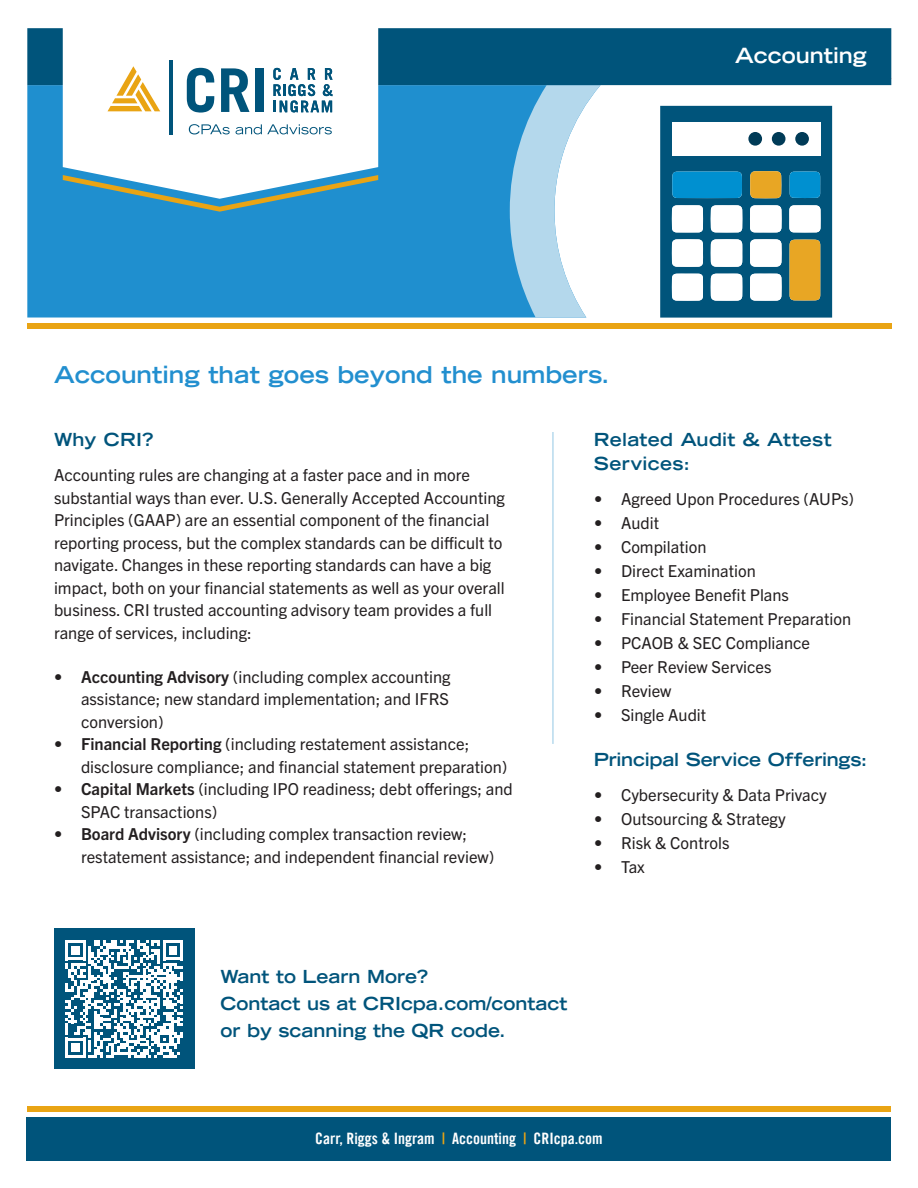
<style>
.page{position:relative;width:918px;height:1188px;background:#fff}
.page>*{position:absolute;margin:0;border:0;box-sizing:border-box;transform-origin:0 0}
.Red-_Top_Large_Subhe{font:700 expanded 23.25px "Trade Gothic LT Std";color:#228fcf}
.Top_Header_Title-_Wh{font:700 expanded 21px "Trade Gothic LT Std";color:#fff}
.QR_Code{font:700 expanded 18px/27px "Trade Gothic LT Std";color:#00547b}
.List_TITLE_-_Related{font:700 expanded 18px/24px "Trade Gothic LT Std";color:#00547b}
.Paragraph__Body_Text{font:16.5px/22.5px "Trade Gothic Next LT Pro";color:#231f20}
.t1{font:15.75px "Trade Gothic LT Std Bd Cn 20";color:#fff}
.s1{font-weight:700}
.s2{color:#e9a414}
</style>
<div class="page">
<div style="left:27px;top:85px;width:483px;height:233px;background:#1f8fcf"></div>
<div style="left:27px;top:1118px;width:864px;height:43px;background:#00547b"></div>
<div style="left:27px;top:1106px;width:864px;height:6px;background:#e9a414"></div>
<div style="left:27px;top:324px;width:864px;height:5px;background:#e9a414"></div>
<svg style="left:510px;top:85px;width:91px;height:233px"></svg>
<div style="left:27px;top:28px;width:864px;height:57px;background:#00547b"></div>
<svg style="left:63px;top:199px;width:315px;height:13px;background:#3791b8"></svg>
<svg style="left:63px;top:28px;width:315px;height:171px"></svg>
<hr style="left:169px;top:60px;width:4px;height:75px;background:#00547b">
<svg style="left:187px;top:68px;width:27px;height:45px"></svg>
<svg style="left:221px;top:68px;width:29px;height:44px"></svg>
<div style="left:255px;top:68px;width:8px;height:44px;background:#00547b"></div>
<svg style="left:189px;top:124px;width:41px;height:10px"></svg>
<svg style="left:236px;top:124px;width:96px;height:10px"></svg>
<svg style="left:273px;top:68px;width:60px;height:44px"></svg>
<svg style="left:108px;top:66px;width:52px;height:45px"></svg>
<hr style="left:552px;top:432px;width:2px;height:312px;background:#b7daed">
<div style="left:54px;top:929px;width:140px;height:140px;background:#00547b"></div>
<svg style="left:65px;top:940px;width:118px;height:118px"></svg>
<svg style="left:660px;top:106px;width:172px;height:212px"></svg>
<div style="left:795px;top:132px;width:14px;height:14px;background:#003b57;border-radius:50%"></div>
<div style="left:772px;top:132px;width:14px;height:14px;background:#003b57;border-radius:50%"></div>
<div style="left:748px;top:132px;width:14px;height:14px;background:#003b57;border-radius:50%"></div>
<p class="Red-_Top_Large_Subhe" style="left:54px;top:359px;width:557px">Accounting that goes beyond the numbers.</p>
<p class="Top_Header_Title-_Wh" style="left:735px;top:42px;width:133px">Accounting</p>
<p class="List_TITLE_-_Related" style="left:54px;top:427px;width:101px">Why CRI?</p>
<p class="Paragraph__Body_Text" style="left:54px;top:463px;width:452px">Accounting rules are changing at a faster pace and in more substantial ways than ever. U.S. Generally Accepted Accounting Principles (GAAP) are an essential component of the financial reporting process, but the complex standards can be difficult to navigate. Changes in these reporting standards can have a big impact, both on your financial statements as well as your overall business. CRI trusted accounting advisory team provides a full range of services, including:</p>
<p class="Paragraph__Body_Text" style="left:81px;top:665px;width:371px;text-align:justify;text-indent:-27px"><span class="s1">• Accounting Advisory</span> (including complex accounting assistance; new standard implementation; and IFRS conversion)</p>
<p class="Paragraph__Body_Text" style="left:81px;top:732px;width:428px;text-indent:-27px"><span class="s1">• Financial Reporting</span> (including restatement assistance; disclosure compliance; and financial statement preparation)</p>
<p class="Paragraph__Body_Text" style="left:81px;top:777px;width:433px;text-indent:-27px"><span class="s1">• Capital Markets</span> (including IPO readiness; debt offerings; and<br>SPAC transactions)</p>
<p class="Paragraph__Body_Text" style="left:81px;top:822px;width:415px;text-indent:-27px"><span class="s1">• Board Advisory</span> (including complex transaction review; restatement assistance; and independent financial review)</p>
<p class="List_TITLE_-_Related" style="left:594px;top:427px;width:239px">Related Audit &amp; Attest<br>Services:</p>
<p class="Paragraph__Body_Text" style="left:594px;top:487px;width:262px">• Agreed Upon Procedures (AUPs)</p>
<p class="Paragraph__Body_Text" style="left:594px;top:511px;width:67px">• Audit</p>
<p class="Paragraph__Body_Text" style="left:594px;top:535px;width:114px">• Compilation</p>
<p class="Paragraph__Body_Text" style="left:594px;top:559px;width:163px">• Direct Examination</p>
<p class="Paragraph__Body_Text" style="left:594px;top:583px;width:197px">• Employee Benefit Plans</p>
<p class="Paragraph__Body_Text" style="left:594px;top:607px;width:259px">• Financial Statement Preparation</p>
<p class="Paragraph__Body_Text" style="left:594px;top:631px;width:218px">• PCAOB &amp; SEC Compliance</p>
<p class="Paragraph__Body_Text" style="left:594px;top:655px;width:179px">• Peer Review Services</p>
<p class="Paragraph__Body_Text" style="left:594px;top:679px;width:79px">• Review</p>
<p class="Paragraph__Body_Text" style="left:594px;top:703px;width:114px">• Single Audit</p>
<p class="List_TITLE_-_Related" style="left:594px;top:747px;width:275px">Principal Service Offerings:</p>
<p class="Paragraph__Body_Text" style="left:594px;top:783px;width:234px">• Cybersecurity &amp; Data Privacy</p>
<p class="Paragraph__Body_Text" style="left:594px;top:807px;width:193px">• Outsourcing &amp; Strategy</p>
<p class="Paragraph__Body_Text" style="left:594px;top:831px;width:137px">• Risk &amp; Controls</p>
<p class="Paragraph__Body_Text" style="left:594px;top:855px;width:52px">• Tax</p>
<p class="QR_Code" style="left:221px;top:963px;width:209px">Want to Learn More?</p>
<p class="QR_Code" style="left:221px;top:990px;width:348px">Contact us at CRIcpa.com/contact or by scanning the QR code.</p>
<p class="t1" style="left:315px;top:1129px;width:289px">Carr, Riggs &amp; Ingram <span class="s2">|</span> Accounting <span class="s2">|</span> CRIcpa.com</p>
</div>
